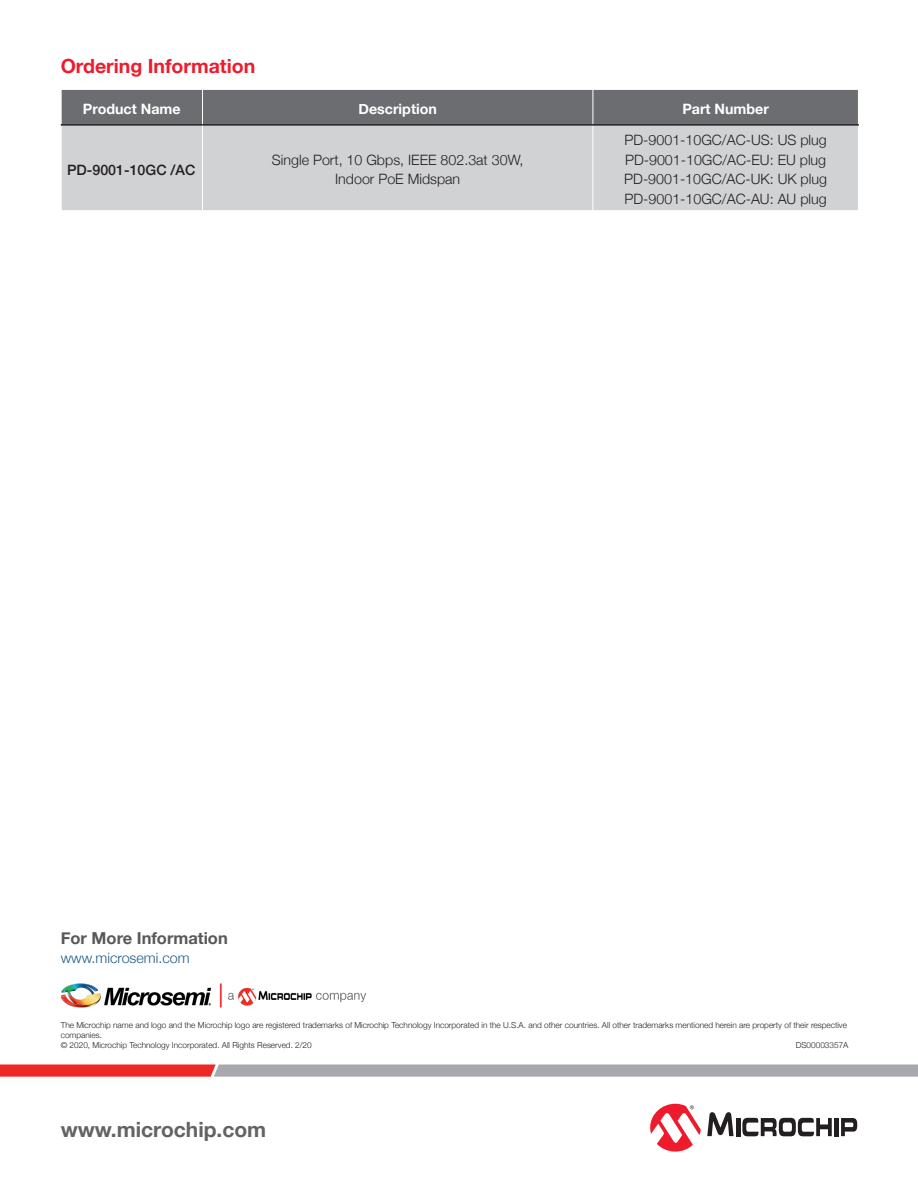
<style>
.page{position:relative;width:918px;height:1188px;background:#fff}
.page>*{position:absolute;margin:0;border:0;box-sizing:border-box;transform-origin:0 0}
.t1{font:700 21px "Helvetica Neue";color:#636366}
.SUBHEAD1{font:700 19.5px "Helvetica Neue";color:#ee1b2c}
.SUBHEAD2{font:700 16.5px "Helvetica Neue";color:#57585a}
.TABLE_BODY{font:300 14.25px/19.5px "Helvetica Neue";color:#231f20;text-align:center}
.TABLE_HEAD{font:700 14.25px "Helvetica Neue";color:#fff}
.BODY_TEXT{font:300 14.25px "Helvetica Neue";color:#1e5a84}
.TABLE_BOLD_LEFT{font:500 14.25px "Helvetica Neue";color:#231f20}
.LEGAL_BLOCK{font:300 8.25px/9.8px "Helvetica Neue";color:#231f20}
</style>
<div class="page">
<svg style="left:0;top:1065px;width:918px;height:12px;background:#ba8e90"></svg>
<svg style="left:707px;top:1112px;width:27px;height:24px"></svg>
<hr style="left:736px;top:1118px;width:4px;height:18px;background:#231f20">
<div style="left:834px;top:1118px;width:5px;height:18px;background:#231f20"></div>
<svg style="left:841px;top:1118px;width:16px;height:18px"></svg>
<svg style="left:742px;top:1117px;width:90px;height:19px"></svg>
<svg style="left:650px;top:1104px;width:51px;height:48px"></svg>
<img style="left:61px;top:983px;width:304px;height:25px">
<div style="left:62px;top:90px;width:796px;height:34px;background:#6c6d70"></div>
<div style="left:62px;top:126px;width:796px;height:84px;background:#d1d2d4"></div>
<hr style="left:593px;top:90px;width:1px;height:34px;background:#fff">
<hr style="left:593px;top:126px;width:1px;height:84px;background:#fff">
<hr style="left:202px;top:90px;width:1px;height:34px;background:#fff">
<hr style="left:202px;top:126px;width:1px;height:84px;background:#fff">
<hr style="left:61px;top:124px;width:141px;height:2px;background:#231f20">
<hr style="left:202px;top:124px;width:391px;height:2px;background:#231f20">
<hr style="left:593px;top:124px;width:266px;height:2px;background:#231f20">
<p class="SUBHEAD1" style="left:61px;top:51px;width:196px">Ordering Information</p>
<p class="TABLE_HEAD" style="left:83px;top:98px;width:99px">Product Name</p>
<p class="TABLE_HEAD" style="left:359px;top:98px;width:80px">Description</p>
<p class="TABLE_HEAD" style="left:682px;top:98px;width:88px">Part Number</p>
<p class="TABLE_BOLD_LEFT" style="left:67px;top:158px;width:130px">PD-9001-10GC /AC</p>
<p class="TABLE_BODY" style="left:272px;top:149px;width:253px">Single Port, 10 Gbps, IEEE 802.3at 30W,<br>Indoor PoE Midspan</p>
<p class="TABLE_BODY" style="left:624px;top:130px;width:204px;text-align:justify">PD-9001-10GC/AC-US: US plug PD-9001-10GC/AC-EU: EU plug PD-9001-10GC/AC-UK: UK plug PD-9001-10GC/AC-AU: AU plug</p>
<p class="SUBHEAD2" style="left:61px;top:925px;width:169px">For More Information</p>
<p class="BODY_TEXT" style="left:61px;top:946px;width:130px">www.microsemi.com</p>
<p class="LEGAL_BLOCK" style="left:61px;top:1020px;width:788px">The Microchip name and logo and the Microchip logo are registered trademarks of Microchip Technology Incorporated in the U.S.A. and other countries. All other trademarks mentioned herein are property of their respective companies.</p>
<p class="LEGAL_BLOCK" style="left:61px;top:1039px;width:253px">© 2020, Microchip Technology Incorporated. All Rights Reserved. 2/20</p>
<p class="LEGAL_BLOCK" style="left:796px;top:1039px;width:54px">DS00003357A</p>
<p class="t1" style="left:61px;top:1113px;width:207px">www.microchip.com</p>
</div>
